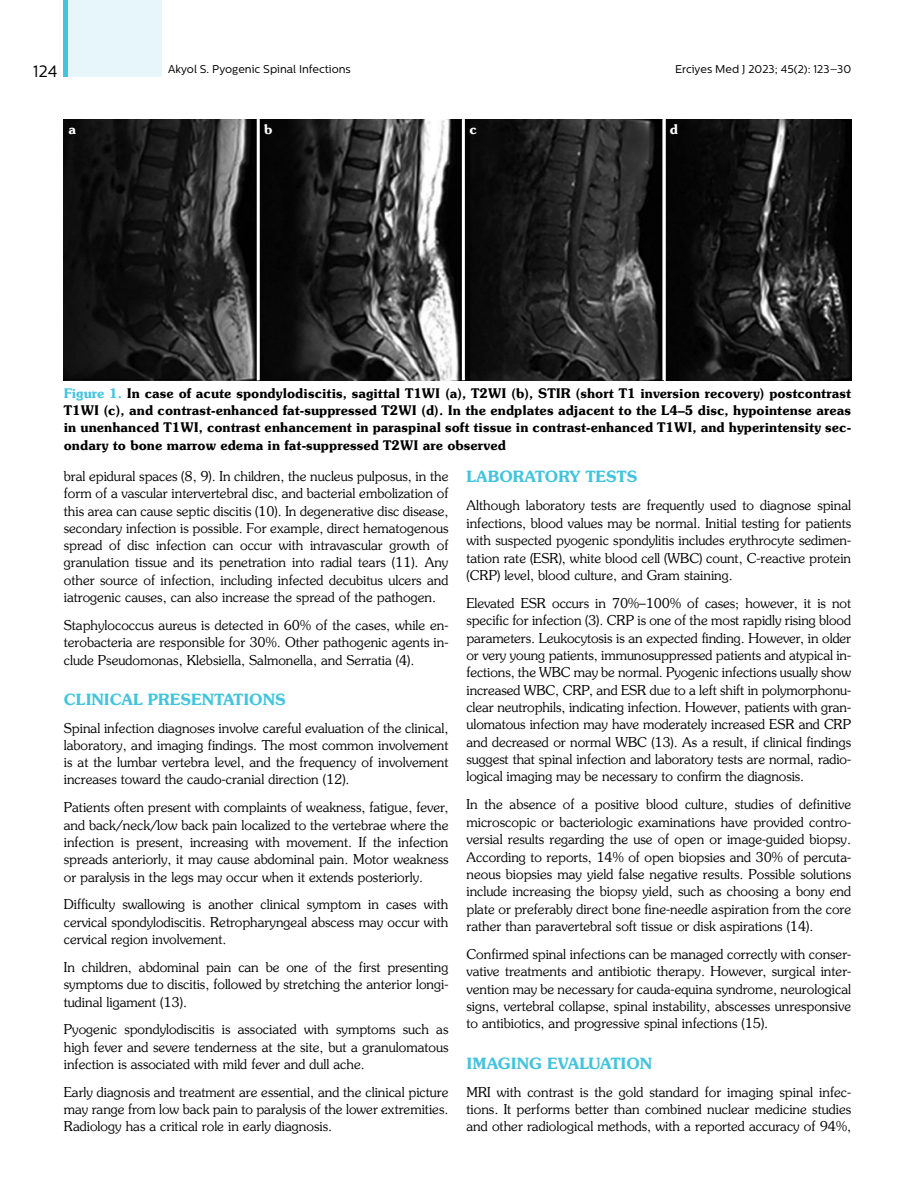
<style>
.page{position:relative;width:915px;height:1191px;background:#fff}
.page>*{position:absolute;margin:0;border:0;box-sizing:border-box;transform-origin:0 0}
.t1{font:16.5px "Centrale Sans";color:#000}
.t2{font:700 15.75px "Souvenir";color:#42c4dd}
.t3{font:13.5px/17.4px "Souvenir";color:#000;text-align:justify}
.t4{font:700 13.5px/17.2px "Souvenir";color:#000;text-align:justify}
.t5{font:700 13.5px "Souvenir";color:#fff}
.t6{font:11.25px "Centrale Sans";color:#000}
.s1{color:#42c4dd}
</style>
<div class="page">
<div style="left:64px;top:0;width:98px;height:77px;background:#e7f6fa"></div>
<hr style="left:64px;top:0;width:4px;height:77px;background:#42c4dd">
<img style="left:64px;top:119px;width:786px;height:261px">
<hr style="left:257px;top:119px;width:3px;height:261px;background:#fff">
<hr style="left:662px;top:119px;width:3px;height:261px;background:#fff">
<hr style="left:461px;top:119px;width:3px;height:261px;background:#fff">
<p class="t6" style="left:168px;top:62px;width:184px">Akyol S. Pyogenic Spinal Infections</p>
<p class="t1" style="left:33px;top:61px;width:26px">124</p>
<p class="t6" style="left:674px;top:62px;width:177px">Erciyes Med J 2023; 45(2): 123–30</p>
<p class="t5" style="left:68px;top:120px;width:9px">a</p>
<p class="t5" style="left:264px;top:120px;width:10px">b</p>
<p class="t5" style="left:469px;top:120px;width:9px">c</p>
<p class="t5" style="left:669px;top:120px;width:10px">d</p>
<p class="t4" style="left:64px;top:384px;width:788px"><span class="s1">Figure 1.</span> In case of acute spondylodiscitis, sagittal T1WI (a), T2WI (b), STIR (short T1 inversion recovery) postcontrast T1WI (c), and contrast-enhanced fat-suppressed T2WI (d). In the endplates adjacent to the L4–5 disc, hypointense areas in unenhanced T1WI, contrast enhancement in paraspinal soft tissue in contrast-enhanced T1WI, and hyperintensity sec&shy;ondary to bone marrow edema in fat-suppressed T2WI are observed</p>
<p class="t3" style="left:64px;top:467px;width:386px">bral epidural spaces (8, 9). In children, the nucleus pulposus, in the form of a vascular intervertebral disc, and bacterial embolization of this area can cause septic discitis (10). In degenerative disc disease, secondary infection is possible. For example, direct hematogenous spread of disc infection can occur with intravascular growth of granulation tissue and its penetration into radial tears (11). Any other source of infection, including infected decubitus ulcers and iatrogenic causes, can also increase the spread of the pathogen.</p>
<p class="t3" style="left:64px;top:616px;width:386px">Staphylococcus aureus is detected in 60% of the cases, while en&shy;terobacteria are responsible for 30%. Other pathogenic agents in&shy;clude Pseudomonas, Klebsiella, Salmonella, and Serratia (4).</p>
<p class="t2" style="left:64px;top:689px;width:223px">CLINICAL PRESENTATIONS</p>
<p class="t3" style="left:64px;top:719px;width:386px">Spinal infection diagnoses involve careful evaluation of the clinical, laboratory, and imaging findings. The most common involvement is at the lumbar vertebra level, and the frequency of involvement increases toward the caudo-cranial direction (12).</p>
<p class="t3" style="left:64px;top:799px;width:386px">Patients often present with complaints of weakness, fatigue, fever, and back/neck/low back pain localized to the vertebrae where the infection is present, increasing with movement. If the infection spreads anteriorly, it may cause abdominal pain. Motor weakness or paralysis in the legs may occur when it extends posteriorly.</p>
<p class="t3" style="left:64px;top:896px;width:386px">Difficulty swallowing is another clinical symptom in cases with cervical spondylodiscitis. Retropharyngeal abscess may occur with cervical region involvement.</p>
<p class="t3" style="left:64px;top:958px;width:386px">In children, abdominal pain can be one of the first presenting symptoms due to discitis, followed by stretching the anterior longi&shy;tudinal ligament (13).</p>
<p class="t3" style="left:64px;top:1021px;width:386px">Pyogenic spondylodiscitis is associated with symptoms such as high fever and severe tenderness at the site, but a granulomatous infection is associated with mild fever and dull ache.</p>
<p class="t3" style="left:64px;top:1083px;width:386px">Early diagnosis and treatment are essential, and the clinical picture may range from low back pain to paralysis of the lower extremities.<br>Radiology has a critical role in early diagnosis.</p>
<p class="t2" style="left:466px;top:467px;width:172px">LABORATORY TESTS</p>
<p class="t3" style="left:466px;top:497px;width:386px">Although laboratory tests are frequently used to diagnose spinal infections, blood values may be normal. Initial testing for patients with suspected pyogenic spondylitis includes erythrocyte sedimen&shy;tation rate (ESR), white blood cell (WBC) count, C-reactive protein (CRP) level, blood culture, and Gram staining.</p>
<p class="t3" style="left:466px;top:594px;width:386px">Elevated ESR occurs in 70%–100% of cases; however, it is not specific for infection (3). CRP is one of the most rapidly rising blood parameters. Leukocytosis is an expected finding. However, in older or very young patients, immunosuppressed patients and atypical in&shy;fections, the WBC may be normal. Pyogenic infections usually show increased WBC, CRP, and ESR due to a left shift in polymorphonu&shy;clear neutrophils, indicating infection. However, patients with gran&shy;ulomatous infection may have moderately increased ESR and CRP and decreased or normal WBC (13). As a result, if clinical findings suggest that spinal infection and laboratory tests are normal, radio&shy;logical imaging may be necessary to confirm the diagnosis.</p>
<p class="t3" style="left:466px;top:796px;width:386px">In the absence of a positive blood culture, studies of definitive microscopic or bacteriologic examinations have provided contro&shy;versial results regarding the use of open or image-guided biopsy.<br>According to reports, 14% of open biopsies and 30% of percuta&shy;neous biopsies may yield false negative results. Possible solutions include increasing the biopsy yield, such as choosing a bony end plate or preferably direct bone fine-needle aspiration from the core rather than paravertebral soft tissue or disk aspirations (14).</p>
<p class="t3" style="left:466px;top:945px;width:386px">Confirmed spinal infections can be managed correctly with conser&shy;vative treatments and antibiotic therapy. However, surgical inter&shy;vention may be necessary for cauda-equina syndrome, neurological signs, vertebral collapse, spinal instability, abscesses unresponsive to antibiotics, and progressive spinal infections (15).</p>
<p class="t2" style="left:466px;top:1053px;width:187px">IMAGING EVALUATION</p>
<p class="t3" style="left:466px;top:1083px;width:386px">MRI with contrast is the gold standard for imaging spinal infec&shy;tions. It performs better than combined nuclear medicine studies and other radiological methods, with a reported accuracy of 94%,</p>
</div>
